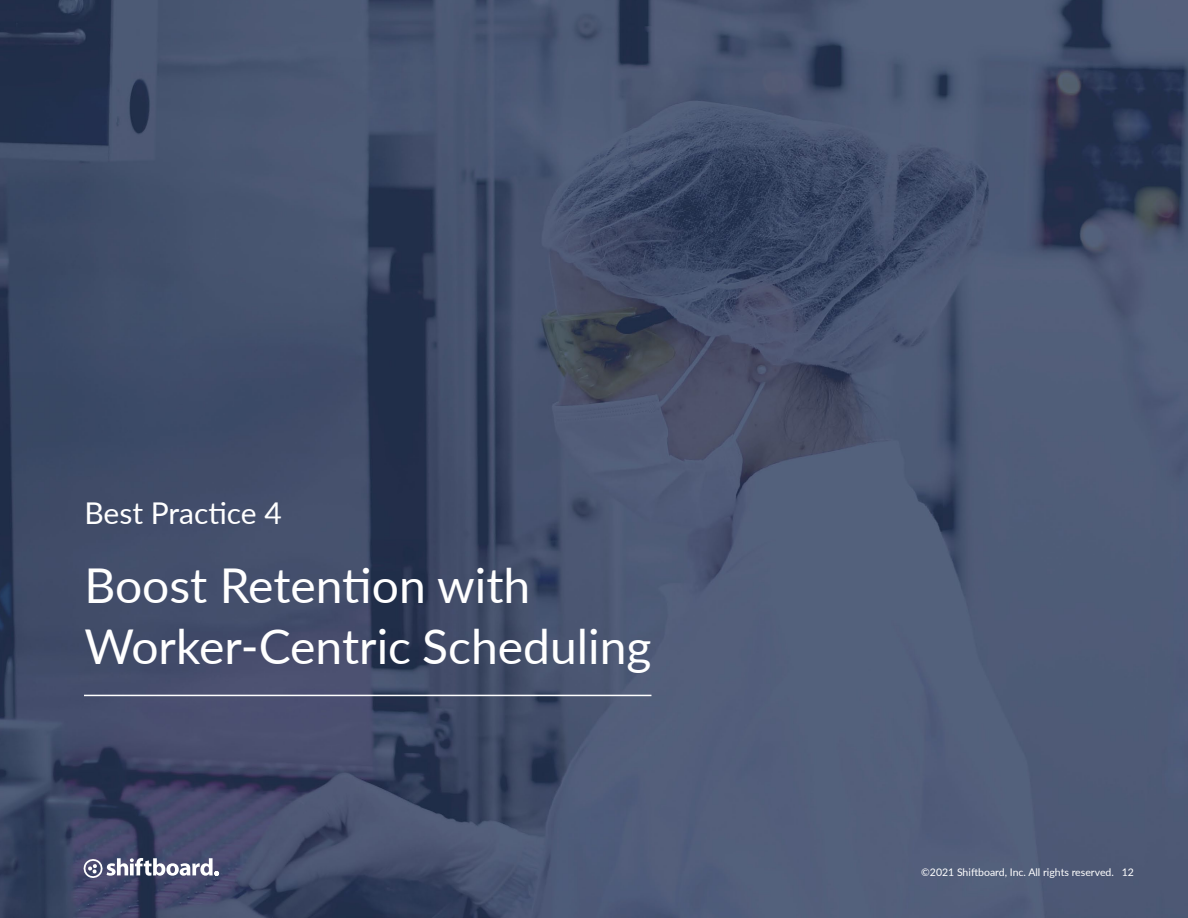
<style>
.page{position:relative;width:1188px;height:918px;background:#fff}
.page>*{position:absolute;margin:0;border:0;box-sizing:border-box;transform-origin:0 0}
.t1{font:48px/61.5px "Lato";color:#fff}
.t2{font:30px "Lato";letter-spacing:-.005em;color:#fff}
.t3{font:10.5px "Lato";color:#fff}
.t4{font:700 5.25px "Lato";color:#fff}
</style>
<div class="page">
<img style="left:0;top:0;width:1188px;height:918px">
<hr style="left:84px;top:695px;width:567px;height:1px;background:#fff">
<svg style="left:82px;top:858px;width:131px;height:21px"></svg>
<p class="t2" style="left:84px;top:491px;width:199px">Best Practice 4</p>
<p class="t1" style="left:84px;top:553px;width:569px">Boost Retention with<br>Worker-Centric Scheduling</p>
<p class="t4" style="left:214px;top:870px;width:6px">®</p>
<p class="t3" style="left:921px;top:865px;width:214px">©2021 Shiftboard, Inc. All rights reserved. 12</p>
</div>
